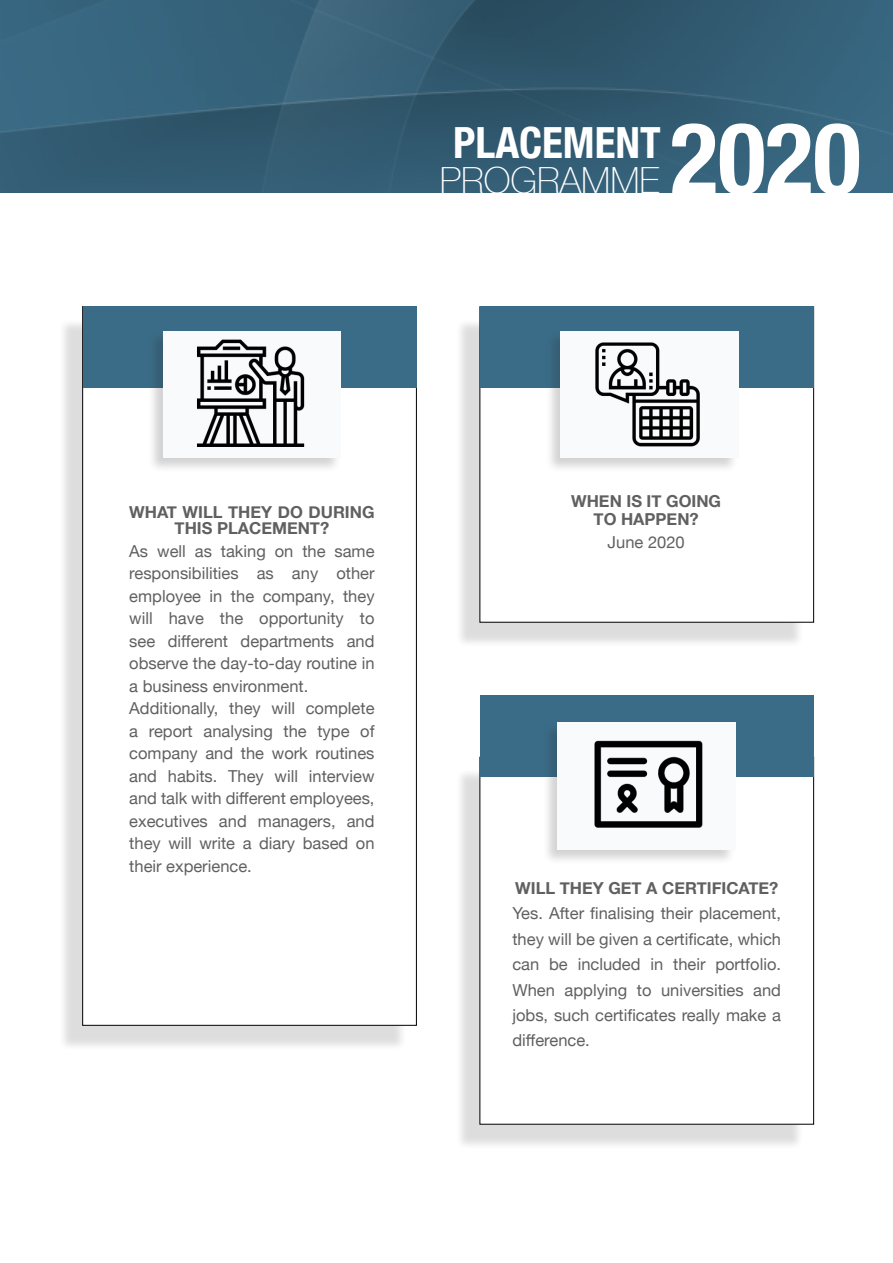
<style>
.page{position:relative;width:893px;height:1263px;background:#fff}
.page>*{position:absolute;margin:0;border:0;box-sizing:border-box;transform-origin:0 0}
.t1{font:700 condensed 99.15px "Helvetica Neue";color:#fff}
.t2{font:700 condensed 43.05px "Helvetica Neue";color:#fff}
.t3{font:100 36px "Helvetica Neue";color:#fff}
.t4{font:16.5px/22.5px "Helvetica Neue";color:#5f605f;text-align:justify}
.t5{font:700 16.5px/16.5px "Helvetica Neue";color:#5f605f;text-align:center}
</style>
<div class="page">
<div style="left:455px;top:318px;width:349px;height:331px;background:#231f20;opacity:.15"></div>
<div style="left:480px;top:307px;width:334px;height:315px;background:#fff"></div>
<div style="left:455px;top:769px;width:349px;height:381px;background:#231f20;opacity:.15"></div>
<div style="left:480px;top:757px;width:334px;height:367px;background:#fff;border:1px solid #000"></div>
<div style="left:58px;top:318px;width:348px;height:733px;background:#231f20;opacity:.15"></div>
<div style="left:82px;top:306px;width:335px;height:719px;background:#fff;border:1px solid #000"></div>
<div style="left:480px;top:307px;width:334px;height:81px;background:#3b6c87"></div>
<div style="left:480px;top:696px;width:334px;height:81px;background:#3b6c87"></div>
<div style="left:83px;top:307px;width:333px;height:81px;background:#3b6c87"></div>
<img style="left:0;top:0;width:893px;height:192px">
<div style="left:545px;top:330px;width:194px;height:143px;background:#231f20;opacity:.2"></div>
<img style="left:560px;top:331px;width:178px;height:127px">
<div style="left:542px;top:722px;width:194px;height:143px;background:#231f20;opacity:.2"></div>
<img style="left:557px;top:723px;width:178px;height:126px">
<div style="left:147px;top:330px;width:195px;height:143px;background:#231f20;opacity:.2"></div>
<img style="left:163px;top:331px;width:178px;height:127px">
<p class="t2" style="left:453px;top:107px;width:209px">PLACEMENT</p>
<p class="t3" style="left:440px;top:153px;width:222px">PROGRAMME</p>
<p class="t1" style="left:670px;top:76px;width:192px">2020</p>
<p class="t5" style="left:129px;top:504px;width:247px">WHAT WILL THEY DO DURING<br>THIS PLACEMENT?</p>
<p class="t4" style="left:129px;top:540px;width:247px">As well as taking on the same responsibilities as any other employee in the company, they will have the opportunity to see different departments and observe the day-to-day routine in a business environment.</p>
<p class="t4" style="left:129px;top:698px;width:247px">Additionally, they will complete a report analysing the type of company and the work routines and habits. They will interview and talk with different employees, executives and managers, and they will write a diary based on their experience.</p>
<p class="t5" style="left:571px;top:494px;width:151px">WHEN IS IT GOING</p>
<p class="t5" style="left:594px;top:512px;width:107px">TO HAPPEN?</p>
<p class="t4" style="left:608px;top:532px;width:79px">June 2020</p>
<p class="t5" style="left:515px;top:880px;width:265px">WILL THEY GET A CERTIFICATE?</p>
<p class="t4" style="left:512px;top:902px;width:270px;line-height:25.5px">Yes. After finalising their placement, they will be given a certificate, which can be included in their portfolio.<br>When applying to universities and jobs, such certificates really make a difference.</p>
</div>
